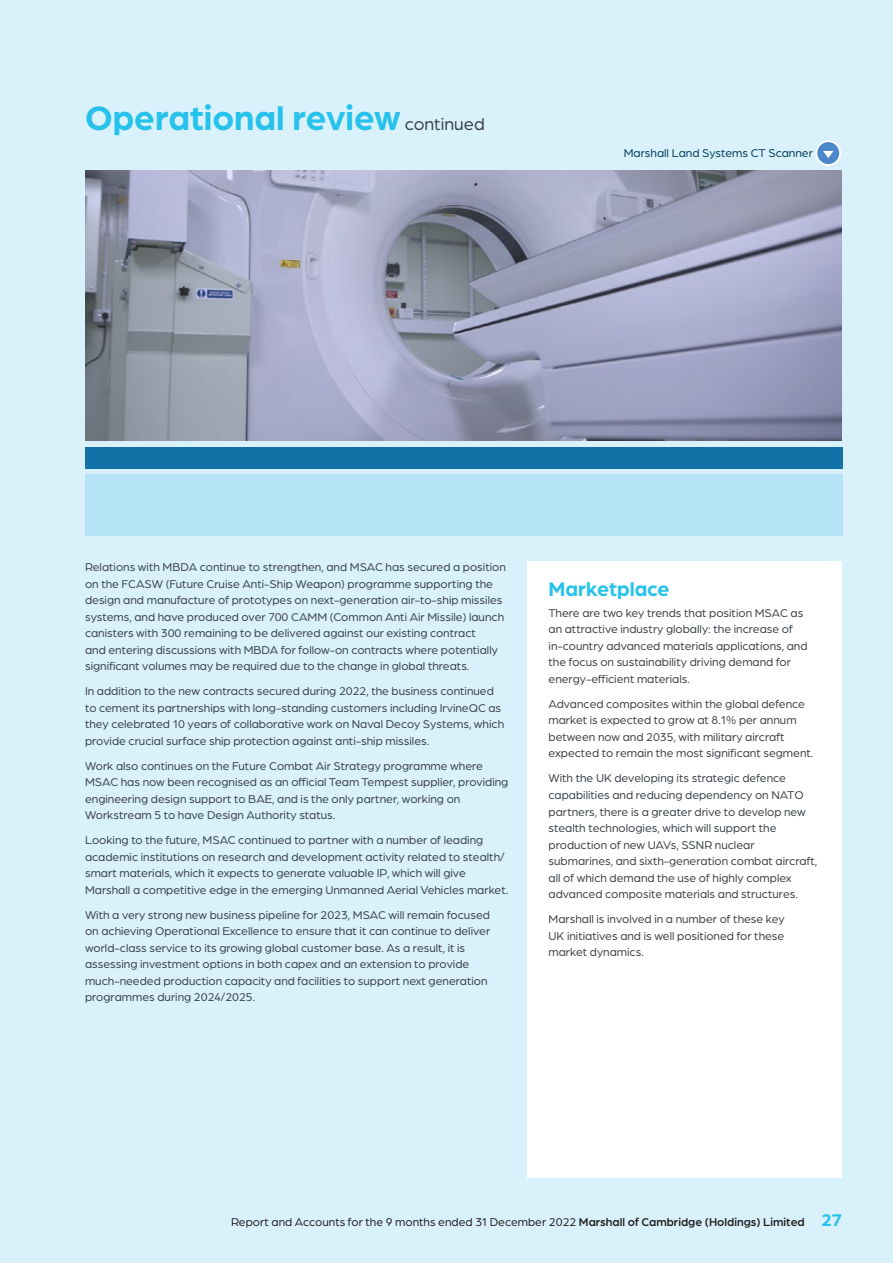
<style>
.page{position:relative;width:893px;height:1263px;background:#d9f1fa}
.page>*{position:absolute;margin:0;border:0;box-sizing:border-box;transform-origin:0 0}
.t1{font:700 36px "Arboria";color:#27c2eb}
.t2{font:700 21px "Arboria";color:#27c2eb}
.t3{font:12px/16.5px "Arboria";color:#394147}
.t4{font:12px "Arboria";color:#231f20}
.t5{font:12px "Arboria";color:#013a57}
.s1{font-weight:400;font-size:18px;color:#394147}
.s2{font-weight:500}
.s3{font-weight:700;font-size:18px;color:#27c2eb}
</style>
<div class="page">
<img style="left:85px;top:170px;width:756px;height:271px">
<div style="left:85px;top:447px;width:757px;height:21px;background:#1172a8"></div>
<div style="left:85px;top:475px;width:757px;height:61px;background:#b5e3f6"></div>
<div style="left:527px;top:561px;width:315px;height:617px;background:#fff"></div>
<div style="left:816px;top:141px;width:24px;height:24px;background:#4c88c7;border-radius:50%"></div>
<div style="left:815px;top:140px;width:26px;height:26px;border:2px solid #fff;border-radius:50%"></div>
<svg style="left:823px;top:151px;width:10px;height:7px"></svg>
<h1 class="t1" style="left:85px;top:93px;width:401px">Operational review <span class="s1">continued</span></h1>
<p class="t5" style="left:624px;top:146px;width:191px">Marshall Land Systems CT Scanner</p>
<p class="t3" style="left:85px;top:558px;width:422px">Relations with MBDA continue to strengthen, and MSAC has secured a position on the FCASW (Future Cruise Anti-Ship Weapon) programme supporting the design and manufacture of prototypes on next-generation air-to-ship missiles systems, and have produced over 700 CAMM (Common Anti Air Missile) launch canisters with 300 remaining to be delivered against our existing contract<br>and entering discussions with MBDA for follow-on contracts where potentially significant volumes may be required due to the change in global threats.</p>
<p class="t3" style="left:85px;top:682px;width:421px">In addition to the new contracts secured during 2022, the business continued to cement its partnerships with long-standing customers including IrvineQC as they celebrated 10 years of collaborative work on Naval Decoy Systems, which provide crucial surface ship protection against anti-ship missiles.</p>
<p class="t3" style="left:85px;top:757px;width:425px">Work also continues on the Future Combat Air Strategy programme where MSAC has now been recognised as an official Team Tempest supplier, providing engineering design support to BAE, and is the only partner, working on Workstream 5 to have Design Authority status.</p>
<p class="t3" style="left:85px;top:831px;width:425px">Looking to the future, MSAC continued to partner with a number of leading academic institutions on research and development activity related to stealth/ smart materials, which it expects to generate valuable IP, which will give Marshall a competitive edge in the emerging Unmanned Aerial Vehicles market.</p>
<p class="t3" style="left:85px;top:906px;width:407px">With a very strong new business pipeline for 2023, MSAC will remain focused on achieving Operational Excellence to ensure that it can continue to deliver world-class service to its growing global customer base. As a result, it is assessing investment options in both capex and an extension to provide much-needed production capacity and facilities to support next generation programmes during 2024/2025.</p>
<h2 class="t2" style="left:549px;top:575px;width:123px">Marketplace</h2>
<p class="t3" style="left:549px;top:604px;width:261px">There are two key trends that position MSAC as an attractive industry globally: the increase of in-country advanced materials applications, and the focus on sustainability driving demand for energy-efficient materials.</p>
<p class="t3" style="left:549px;top:695px;width:266px">Advanced composites within the global defence market is expected to grow at 8.1% per annum between now and 2035, with military aircraft expected to remain the most significant segment.</p>
<p class="t3" style="left:549px;top:770px;width:270px">With the UK developing its strategic defence capabilities and reducing dependency on NATO partners, there is a greater drive to develop new stealth technologies, which will support the production of new UAVs, SSNR nuclear submarines, and sixth-generation combat aircraft, all of which demand the use of highly complex advanced composite materials and structures.</p>
<p class="t3" style="left:549px;top:910px;width:238px;text-align:justify">Marshall is involved in a number of these key UK initiatives and is well positioned for these market dynamics.</p>
<p class="t4" style="left:231px;top:1214px;width:612px">Report and Accounts for the 9 months ended 31 December 2022 <span class="s2">Marshall of Cambridge (Holdings) Limited</span> <span class="s3">27</span></p>
</div>
